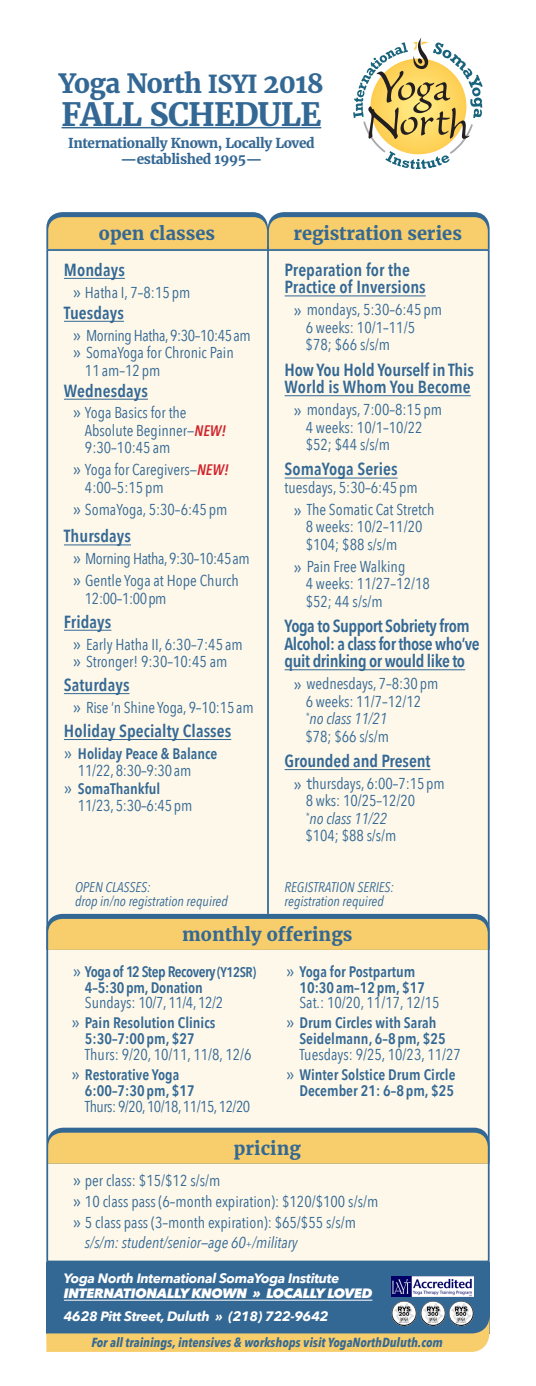
<style>
.page{position:relative;width:536px;height:1386px;background:#fff}
.page>*{position:absolute;margin:0;border:0;box-sizing:border-box;transform-origin:0 0}
.t1{font:700 31.85px "Merriweather";letter-spacing:-.025em;color:#346894}
.t2{font:700 26.25px "Merriweather";letter-spacing:-.025em;color:#346894}
.t3{font:700 18.2px "Merriweather";letter-spacing:.005em;color:#346894}
.t4{font:600 17.5px/17.5px "Avenir Next Condensed";letter-spacing:.005em;color:#346894}
.t5{font:600 17.5px/17.5px "Avenir Next Condensed";letter-spacing:-.025em;color:#346894}
.t6{font:15.75px/17.5px "Avenir Next Condensed";color:#346894}
.t7{font:15.75px "Avenir Next Condensed";letter-spacing:-.025em;color:#346894}
.t8{font:italic 15.75px "Avenir Next Condensed";color:#346894}
.t9{font:15.75px "Avenir Next Condensed";letter-spacing:-.035em;color:#346894}
.t10{font:600 15.22px/15.8px "Avenir Next Condensed";color:#346894}
.t11{font:600 15.22px/15.8px "Avenir Next Condensed";letter-spacing:-.03em;color:#346894}
.t12{font:italic 14px/14px "Avenir Next Condensed";color:#346894}
.t13{font:italic 700 13.47px "Avenir Next";letter-spacing:-.025em;color:#fff}
.t14{font:700 13.47px/16.6px "Merriweather";letter-spacing:-.025em;color:#346894;text-align:center}
.t15{font:italic 800 13.47px "Avenir Next";letter-spacing:-.025em;color:#fff}
.t16{font:italic 700 13.12px "Avenir Next Condensed";color:#346894}
.s1{font-size:24.5px}
.s2{font-family:"Avenir";font-size:17.5px}
.s3{font-weight:600;font-style:italic;font-size:15.22px;color:#d1232a}
.s4{font-family:"Avenir";font-weight:400;font-size:17.5px}
.s5{font-style:italic}
.s6{font-size:14px}
.s7{font-size:9.1px}
</style>
<div class="page">
<svg style="left:46px;top:212px;width:443px;height:37px;background:#dbc073"></svg>
<div style="left:46px;top:249px;width:443px;height:1013px;background:#fdf8ea;border:2px solid #346894"></div>
<hr style="left:267px;top:247px;width:2px;height:667px;background:#346894">
<svg style="left:46px;top:914px;width:443px;height:36px;background:#dabf71"></svg>
<svg style="left:47px;top:1128px;width:442px;height:36px;background:#dbbf71"></svg>
<svg style="left:353px;top:37px;width:129px;height:132px"></svg>
<hr style="left:62px;top:127px;width:259px;height:1px;background:#346894">
<div style="left:46px;top:1262px;width:443px;height:72px;background:#346894"></div>
<hr style="left:64px;top:278px;width:61px;height:1px;background:#346894">
<hr style="left:64px;top:321px;width:60px;height:1px;background:#346894">
<hr style="left:64px;top:399px;width:84px;height:1px;background:#346894">
<hr style="left:64px;top:544px;width:67px;height:1px;background:#346894">
<hr style="left:64px;top:630px;width:47px;height:1px;background:#346894">
<hr style="left:64px;top:693px;width:65px;height:1px;background:#346894">
<hr style="left:64px;top:739px;width:167px;height:1px;background:#346894">
<hr style="left:284px;top:295px;width:141px;height:1px;background:#346894">
<hr style="left:284px;top:395px;width:186px;height:1px;background:#346894">
<hr style="left:284px;top:478px;width:113px;height:1px;background:#346894">
<hr style="left:284px;top:669px;width:181px;height:1px;background:#346894">
<hr style="left:284px;top:769px;width:146px;height:1px;background:#346894">
<hr style="left:64px;top:1300px;width:308px;height:1px;background:#fff">
<img style="left:391px;top:1276px;width:82px;height:21px">
<img style="left:391px;top:1301px;width:25px;height:25px;border-radius:12px">
<img style="left:420px;top:1301px;width:25px;height:25px;border-radius:12px">
<img style="left:449px;top:1301px;width:24px;height:25px;border-radius:12px">
<svg style="left:46px;top:1315px;width:443px;height:37px"></svg>
<p class="t2" style="left:59px;top:67px;width:266px">Yoga North <span class="s1">ISYI</span> 2018</p>
<p class="t1" style="left:62px;top:94px;width:261px">FALL SCHEDULE</p>
<p class="t14" style="left:68px;top:135px;width:248px">Internationally Known, Locally Loved —established 1995—</p>
<p class="t3" style="left:99px;top:222px;width:118px">open classes</p>
<p class="t3" style="left:293px;top:222px;width:170px">registration series</p>
<p class="t4" style="left:64px;top:260px;width:62px">Mondays</p>
<p class="t6" style="left:73px;top:283px;width:119px"><span class="s2">»</span> Hatha I, 7–8:15 pm</p>
<p class="t4" style="left:64px;top:303px;width:62px">Tuesdays</p>
<p class="t7" style="left:73px;top:322px;width:179px"><span class="s2">»</span> Morning Hatha, 9:30–10:45am</p>
<p class="t6" style="left:73px;top:343px;width:162px"><span class="s2">»</span> SomaYoga for Chronic Pain</p>
<p class="t6" style="left:85px;top:361px;width:77px">11 am–12 pm</p>
<p class="t4" style="left:64px;top:381px;width:85px">Wednesdays</p>
<p class="t6" style="left:85px;top:403px;width:143px;text-indent:-12px"><span class="s2">»</span> Yoga Basics for the<br>Absolute Beginner—<span class="s3">NEW!<br></span>9:30–10:45 am</p>
<p class="t6" style="left:85px;top:460px;width:145px;text-indent:-12px"><span class="s2">»</span> Yoga for Caregivers—<span class="s3">NEW!<br></span>4:00–5:15 pm</p>
<p class="t6" style="left:73px;top:500px;width:156px"><span class="s2">»</span> SomaYoga, 5:30–6:45 pm</p>
<p class="t4" style="left:64px;top:527px;width:69px">Thursdays</p>
<p class="t7" style="left:73px;top:545px;width:178px"><span class="s2">»</span> Morning Hatha, 9:30–10:45am</p>
<p class="t6" style="left:85px;top:571px;width:155px;text-indent:-12px"><span class="s2">»</span> Gentle Yoga at Hope Church<br>12:00–1:00pm</p>
<p class="t4" style="left:64px;top:612px;width:49px">Fridays</p>
<p class="t6" style="left:73px;top:635px;width:171px"><span class="s2">»</span> Early Hatha II, 6:30–7:45 am <span class="s2">»</span> Stronger! 9:30–10:45 am</p>
<p class="t4" style="left:64px;top:676px;width:67px">Saturdays</p>
<p class="t6" style="left:73px;top:698px;width:182px"><span class="s2">»</span> Rise ‘n Shine Yoga, 9–10:15am</p>
<p class="t4" style="left:64px;top:722px;width:169px">Holiday Specialty Classes</p>
<p class="t10" style="left:64px;top:745px;width:155px"><span class="s4">»</span> Holiday Peace &amp; Balance</p>
<p class="t6" style="left:78px;top:761px;width:115px">11/22, 8:30–9:30am</p>
<p class="t10" style="left:64px;top:780px;width:98px"><span class="s4">»</span> SomaThankful</p>
<p class="t6" style="left:78px;top:796px;width:116px">11/23, 5:30–6:45pm</p>
<p class="t4" style="left:284px;top:260px;width:142px">Preparation for the<br>Practice of Inversions</p>
<p class="t6" style="left:305px;top:300px;width:138px;text-indent:-12px"><span class="s2">»</span> mondays, 5:30–6:45 pm<br>6 weeks: 10/1–11/5 $78; $66 s/s/m</p>
<p class="t4" style="left:284px;top:360px;width:191px">How You Hold Yourself in This<br>World is Whom You Become</p>
<p class="t6" style="left:305px;top:400px;width:138px;text-indent:-12px"><span class="s2">»</span> mondays, 7:00–8:15 pm<br>4 weeks: 10/1–10/22 $52; $44 s/s/m</p>
<p class="t4" style="left:284px;top:460px;width:114px">SomaYoga Series</p>
<p class="t6" style="left:284px;top:478px;width:134px">tuesdays, 5:30–6:45 pm</p>
<p class="t6" style="left:305px;top:500px;width:130px;text-indent:-12px"><span class="s2">»</span> The Somatic Cat Stretch<br>8 weeks: 10/2–11/20 $104; $88 s/s/m</p>
<p class="t6" style="left:305px;top:557px;width:126px;text-indent:-12px"><span class="s2">»</span> Pain Free Walking<br>4 weeks: 11/27–12/18 $52; 44 s/s/m</p>
<p class="t5" style="left:284px;top:617px;width:196px">Yoga to Support Sobriety from<br>Alcohol: a class for those who’ve quit drinking or would like to</p>
<p class="t6" style="left:305px;top:674px;width:134px;text-indent:-12px"><span class="s2">»</span> wednesdays, 7–8:30pm<br>6 weeks: 11/7–12/12 <sup>*</sup><span class="s5">no class 11/21<br></span>$78; $66 s/s/m</p>
<p class="t4" style="left:284px;top:752px;width:147px">Grounded and Present</p>
<p class="t6" style="left:305px;top:774px;width:140px;text-indent:-12px"><span class="s2">» t</span>hursdays, 6:00–7:15pm<br>8 wks: 10/25–12/20<br><sup>*</sup><span class="s5">no class 11/22<br></span>$104; $88 s/s/m</p>
<p class="t12" style="left:75px;top:880px;width:154px">OPEN CLASSES:<br>drop in/no registration required</p>
<p class="t12" style="left:284px;top:880px;width:111px">REGISTRATION SERIES: registration required</p>
<p class="t3" style="left:182px;top:924px;width:172px">monthly offerings</p>
<p class="t11" style="left:85px;top:963px;width:172px;text-indent:-12px"><span class="s4">»</span> Yoga of 12 Step Recovery<span class="s6">(Y12SR)<br></span>4–5:30pm, Donation</p>
<p class="t6" style="left:85px;top:993px;width:140px">Sundays: 10/7, 11/4, 12/2</p>
<p class="t10" style="left:71px;top:1015px;width:145px;text-align:center"><span class="s4">»</span> Pain Resolution Clinics<br>5:30–7:00 pm, $27</p>
<p class="t6" style="left:85px;top:1045px;width:168px">Thurs: 9/20, 10/11, 11/8, 12/6</p>
<p class="t10" style="left:85px;top:1067px;width:111px;text-indent:-13px"><span class="s4">»</span> Restorative Yoga<br>6:00–7:30 pm, $17</p>
<p class="t9" style="left:85px;top:1093px;width:167px">Thurs: 9/20, 10/18, 11/15, 12/20</p>
<p class="t10" style="left:299px;top:963px;width:127px;text-indent:-13px"><span class="s4">»</span> Yoga for Postpartum<br>10:30 am–12pm, $17</p>
<p class="t6" style="left:299px;top:993px;width:142px">Sat.: 10/20, 11/17, 12/15</p>
<p class="t10" style="left:299px;top:1015px;width:148px;text-indent:-13px"><span class="s4">»</span> Drum Circles with Sarah<br>Seidelmann, 6–8 pm, $25</p>
<p class="t6" style="left:299px;top:1045px;width:163px">Tuesdays: 9/25, 10/23, 11/27</p>
<p class="t10" style="left:286px;top:1067px;width:171px;text-align:right"><span class="s4">»</span> Winter Solstice Drum Circle<br>December 21: 6–8pm, $25</p>
<p class="t3" style="left:234px;top:1137px;width:69px">pricing</p>
<p class="t6" style="left:73px;top:1171px;width:149px"><span class="s2">»</span> per class: $15/$12 s/s/m</p>
<p class="t6" style="left:73px;top:1192px;width:307px"><span class="s2">»</span> 10 class pass (6–month expiration): $120/$100 s/s/m</p>
<p class="t6" style="left:73px;top:1213px;width:285px"><span class="s2">»</span> 5 class pass (3–month expiration): $65/$55 s/s/m</p>
<p class="t8" style="left:85px;top:1233px;width:214px">s/s/m: student/senior—age 60<span class="s7">+</span>/military</p>
<p class="t13" style="left:64px;top:1267px;width:277px">Yoga North International SomaYoga Institute</p>
<p class="t15" style="left:64px;top:1285px;width:310px">INTERNATIONALLY KNOWN » LOCALLY LOVED</p>
<p class="t13" style="left:64px;top:1305px;width:266px">4628 Pitt Street, Duluth » (218) 722-9642</p>
<p class="t16" style="left:91px;top:1334px;width:352px">For all trainings, intensives &amp; workshops visit YogaNorthDuluth.com</p>
</div>
